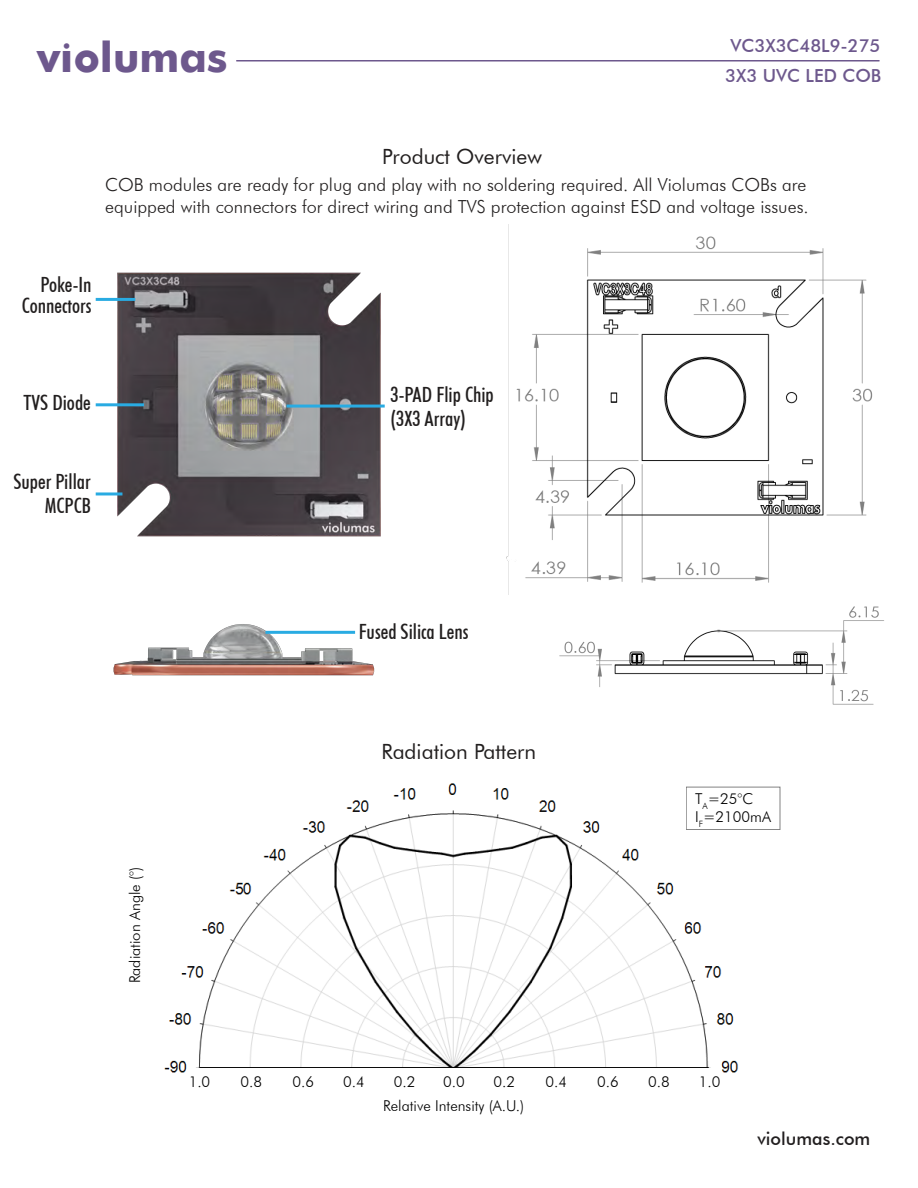
<style>
.page{position:relative;width:918px;height:1188px;background:#fff}
.page>*{position:absolute;margin:0;border:0;box-sizing:border-box;transform-origin:0 0}
.t1{font:700 42px "Futura";color:#6d588d}
.t2{font:500 condensed 21px/24px "Futura BT";color:#221f1f;text-align:right}
.t3{font:21px "Futura BT";color:#221f1f}
.t4{font:300 18px/21.6px "Futura BT";color:#221f1f}
.t5{font:500 18px "Futura BT";color:#6d588d}
.t6{font:500 18px "Futura BT";color:#211e1f}
.t7{font:300 15px/18px "Futura BT";color:#000}
</style>
<div class="page">
<img style="left:164px;top:783px;width:577px;height:290px">
<hr style="left:236px;top:60px;width:644px;height:2px;background:#6d588d">
<hr style="left:200px;top:1067px;width:509px;height:1px;background:#000">
<div style="left:196px;top:1068px;width:516px;height:15px;background:#fff"></div>
<img style="left:110px;top:272px;width:275px;height:232px">
<img style="left:113px;top:504px;width:268px;height:172px">
<hr style="left:96px;top:403px;width:48px;height:3px;background:#29abe2">
<hr style="left:96px;top:298px;width:39px;height:3px;background:#29abe2">
<hr style="left:265px;top:631px;width:90px;height:3px;background:#29abe2">
<img style="left:507px;top:225px;width:366px;height:370px">
<hr style="left:287px;top:405px;width:98px;height:3px;background:#29abe2">
<hr style="left:96px;top:492px;width:26px;height:3px;background:#29abe2">
<img style="left:559px;top:606px;width:325px;height:99px">
<h1 class="t1" style="left:37px;top:26px;width:192px">violumas</h1>
<p class="t3" style="left:382px;top:143px;width:161px">Product Overview</p>
<p class="t5" style="left:730px;top:35px;width:151px">VC3X3C48L9-275</p>
<p class="t5" style="left:725px;top:65px;width:158px">3X3 UVC LED COB</p>
<p class="t4" style="left:105px;top:174px;width:705px">COB modules are ready for plug and play with no soldering required. All Violumas COBs are equipped with connectors for direct wiring and TVS protection against ESD and voltage issues.</p>
<p class="t2" style="left:22px;top:274px;width:71px;line-height:21px">Poke-In<br>Connectors</p>
<p class="t2" style="left:24px;top:390px;width:69px">TVS Diode</p>
<p class="t2" style="left:13px;top:469px;width:79px">Super Pillar<br>MCPCB</p>
<p class="t2" style="left:391px;top:382px;width:105px;text-align:left">3-PAD Flip Chip (3X3 Array)</p>
<p class="t7" style="left:126px;top:983px;width:118px;rotate:-90deg">Radiation Angle (°)</p>
<p class="t2" style="left:359px;top:619px;width:111px">Fused Silica Lens</p>
<p class="t3" style="left:381px;top:739px;width:156px">Radiation Pattern</p>
<p class="t7" style="left:695px;top:790px;width:77px">T<sub>A</sub>=25°C<br>I<sub>F</sub>=2100mA</p>
<p class="t7" style="left:189px;top:1073px;width:23px">1.0</p>
<p class="t7" style="left:241px;top:1073px;width:23px">0.8</p>
<p class="t7" style="left:292px;top:1073px;width:23px">0.6</p>
<p class="t7" style="left:394px;top:1073px;width:23px">0.2</p>
<p class="t7" style="left:343px;top:1073px;width:23px">0.4</p>
<p class="t7" style="left:443px;top:1073px;width:23px">0.0</p>
<p class="t7" style="left:494px;top:1073px;width:23px">0.2</p>
<p class="t7" style="left:545px;top:1073px;width:23px">0.4</p>
<p class="t7" style="left:597px;top:1073px;width:23px">0.6</p>
<p class="t7" style="left:699px;top:1073px;width:23px">1.0</p>
<p class="t7" style="left:648px;top:1073px;width:23px">0.8</p>
<p class="t7" style="left:383px;top:1097px;width:143px">Relative Intensity (A.U.)</p>
<p class="t6" style="left:757px;top:1128px;width:114px">violumas.com</p>
</div>
